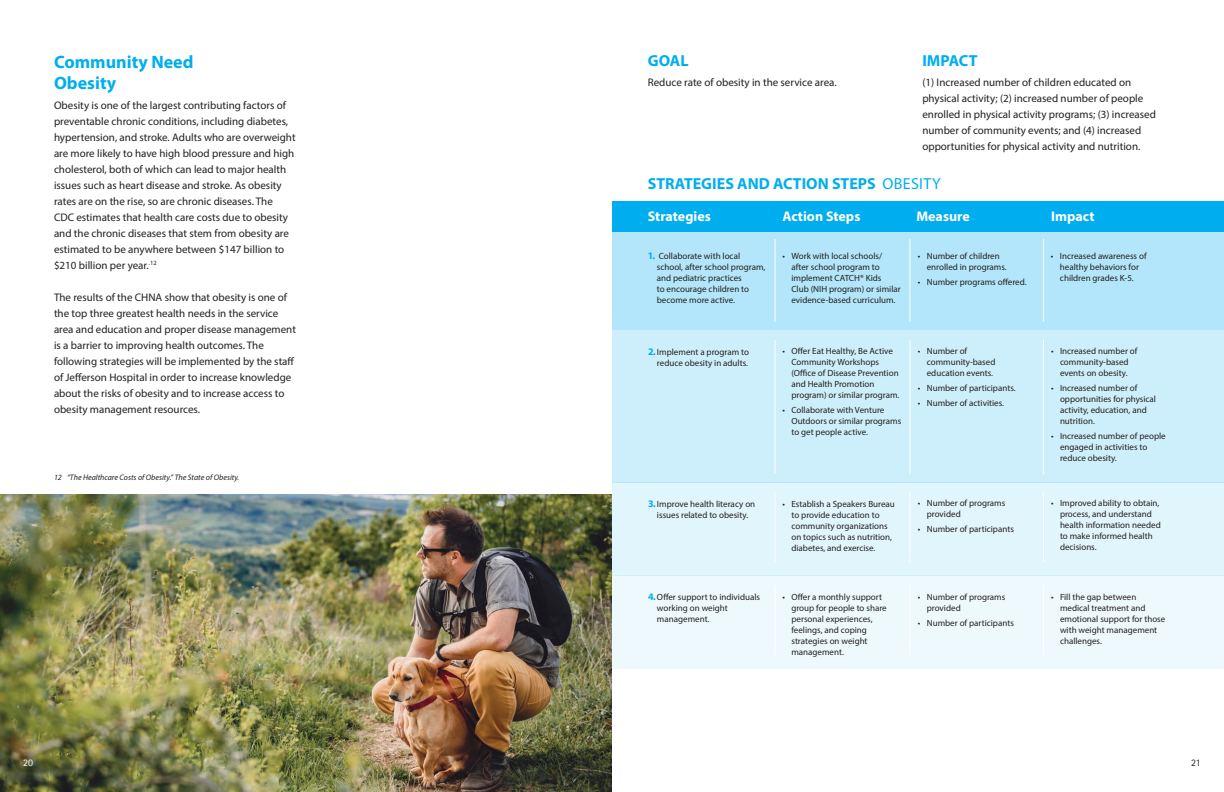
<style>
.page{position:relative;width:1224px;height:792px;background:#fff}
.page>*{position:absolute;margin:0;border:0;box-sizing:border-box;transform-origin:0 0}
.t1{font:700 18px/21.6px "Myriad Pro";color:#00aeef}
.t2{font:700 16px "Myriad Pro";color:#00aeef}
.t3{font:700 14px "Myriad Pro";color:#fff}
.t4{font:11px/16px "Myriad Pro";color:#231f20}
.t5{font:10px "Rotis Sans Serif";color:#231f20}
.t6{font:10px "Rotis Sans Serif";color:#fff}
.t7{font:9px/11px "Myriad Pro";color:#231f20}
.t8{font:italic 8px "Myriad Pro";color:#231f20}
.s1{font-weight:400}
.s2{font-weight:700;font-size:10px;color:#00aeef}
</style>
<div class="page">
<div style="left:612px;top:226px;width:612px;height:104px;background:#b3e6fa"></div>
<div style="left:612px;top:330px;width:612px;height:152px;background:#cdeffb"></div>
<div style="left:612px;top:201px;width:612px;height:31px;background:#00aeef"></div>
<hr style="left:775px;top:239px;width:1px;height:82px;background:#fff">
<hr style="left:910px;top:239px;width:1px;height:82px;background:#fff">
<hr style="left:1043px;top:239px;width:1px;height:82px;background:#fff">
<hr style="left:775px;top:340px;width:1px;height:134px;background:#fff">
<hr style="left:910px;top:340px;width:1px;height:134px;background:#fff">
<hr style="left:1043px;top:340px;width:1px;height:134px;background:#fff">
<img style="left:0;top:494px;width:612px;height:298px">
<div style="left:612px;top:482px;width:612px;height:93px;background:#e1f5fd"></div>
<hr style="left:775px;top:492px;width:1px;height:70px;background:#fff">
<hr style="left:910px;top:492px;width:1px;height:70px;background:#fff">
<hr style="left:1043px;top:492px;width:1px;height:70px;background:#fff">
<div style="left:612px;top:575px;width:612px;height:93px;background:#eef9fd"></div>
<hr style="left:775px;top:586px;width:1px;height:69px;background:#fff">
<hr style="left:910px;top:586px;width:1px;height:69px;background:#fff">
<hr style="left:1043px;top:586px;width:1px;height:69px;background:#fff">
<h1 class="t1" style="left:54px;top:50px;width:141px">Community Need<br>Obesity</h1>
<p class="t4" style="left:54px;top:97px;width:243px">Obesity is one of the largest contributing factors of preventable chronic conditions, including diabetes, hypertension, and stroke. Adults who are overweight are more likely to have high blood pressure and high cholesterol, both of which can lead to major health issues such as heart disease and stroke. As obesity rates are on the rise, so are chronic diseases. The CDC estimates that health care costs due to obesity and the chronic diseases that stem from obesity are estimated to be anywhere between $147 billion to $210 billion per year.<sup>.12</sup></p>
<p class="t4" style="left:54px;top:289px;width:244px">The results of the CHNA show that obesity is one of the top three greatest health needs in the service area and education and proper disease management is a barrier to improving health outcomes. The following strategies will be implemented by the staff of Jefferson Hospital in order to increase knowledge about the risks of obesity and to increase access to obesity management resources.</p>
<p class="t8" style="left:54px;top:472px;width:187px">12 “The Healthcare Costs of Obesity.” The State of Obesity.</p>
<p class="t6" style="left:23px;top:757px;width:12px">20</p>
<h2 class="t2" style="left:648px;top:50px;width:42px">GOAL</h2>
<p class="t4" style="left:648px;top:74px;width:191px">Reduce rate of obesity in the service area.</p>
<h2 class="t2" style="left:922px;top:50px;width:57px">IMPACT</h2>
<p class="t4" style="left:922px;top:74px;width:235px">(1) Increased number of children educated on physical activity; (2) increased number of people enrolled in physical activity programs; (3) increased number of community events; and (4) increased opportunities for physical activity and nutrition.</p>
<h2 class="t2" style="left:648px;top:173px;width:294px">STRATEGIES AND ACTION STEPS <span class="s1">OBESITY</span></h2>
<h3 class="t3" style="left:648px;top:208px;width:65px">Strategies</h3>
<h3 class="t3" style="left:782px;top:208px;width:80px">Action Steps</h3>
<h3 class="t3" style="left:916px;top:208px;width:55px">Measure</h3>
<h3 class="t3" style="left:1051px;top:208px;width:45px">Impact</h3>
<p class="t7" style="left:791px;top:250px;width:111px;text-indent:-9px">• Work with local schools/ after school program to implement CATCH® Kids<br>Club (NIH program) or similar evidence-based curriculum.</p>
<p class="t7" style="left:927px;top:250px;width:82px;text-indent:-9px">• Number of children enrolled in programs.</p>
<p class="t7" style="left:1051px;top:250px;width:97px;text-align:center">• Increased awareness of healthy behaviors for children grades K-5.</p>
<p class="t7" style="left:657px;top:251px;width:110px;text-indent:-9px"><span class="s2">1.</span> Collaborate with local school, after school program, and pediatric practices<br>to encourage children to become more active.</p>
<p class="t7" style="left:918px;top:276px;width:110px">• Number programs offered.</p>
<p class="t7" style="left:648px;top:346px;width:103px;text-align:right"><span class="s2">2.</span> Implement a program to reduce obesity in adults.</p>
<p class="t7" style="left:927px;top:346px;width:70px;text-indent:-9px">• Number of community-based education events.</p>
<p class="t7" style="left:918px;top:383px;width:99px">• Number of participants.</p>
<p class="t7" style="left:918px;top:398px;width:88px">• Number of activities.</p>
<p class="t7" style="left:791px;top:346px;width:109px;text-indent:-9px">• Offer Eat Healthy, Be Active<br>Community Workshops (Office of Disease Prevention and Health Promotion program) or similar program.</p>
<p class="t7" style="left:791px;top:405px;width:111px;text-indent:-9px">• Collaborate with Venture<br>Outdoors or similar programs to get people active.</p>
<p class="t7" style="left:648px;top:499px;width:109px;text-align:center"><span class="s2">3.</span> Improve health literacy on issues related to obesity.</p>
<p class="t7" style="left:927px;top:498px;width:80px;text-indent:-9px">• Number of programs provided</p>
<p class="t7" style="left:918px;top:524px;width:98px">• Number of participants</p>
<p class="t7" style="left:791px;top:498px;width:105px;text-indent:-9px">• Establish a Speakers Bureau to provide education to community organizations on topics such as nutrition, diabetes, and exercise.</p>
<p class="t7" style="left:657px;top:592px;width:105px;text-indent:-9px"><span class="s2">4.</span>Offer support to individuals working on weight management.</p>
<p class="t7" style="left:927px;top:591px;width:80px;text-indent:-9px">• Number of programs provided</p>
<p class="t7" style="left:791px;top:591px;width:97px;text-indent:-9px">• Offer a monthly support group for people to share personal experiences, feelings, and coping strategies on weight management.</p>
<p class="t7" style="left:918px;top:617px;width:98px">• Number of participants</p>
<p class="t7" style="left:1051px;top:346px;width:88px;text-align:center">• Increased number of community-based events on obesity.</p>
<p class="t7" style="left:1060px;top:383px;width:98px;text-indent:-9px">• Increased number of opportunities for physical activity, education, and nutrition.</p>
<p class="t7" style="left:1060px;top:431px;width:107px;text-indent:-9px">• Increased number of people engaged in activities to reduce obesity.</p>
<p class="t7" style="left:1060px;top:498px;width:102px;text-indent:-9px">• Improved ability to obtain, process, and understand health information needed to make informed health decisions.</p>
<p class="t7" style="left:1060px;top:591px;width:107px;text-indent:-9px">• Fill the gap between medical treatment and emotional support for those with weight management challenges.</p>
<p class="t5" style="left:1191px;top:757px;width:11px">21</p>
</div>
